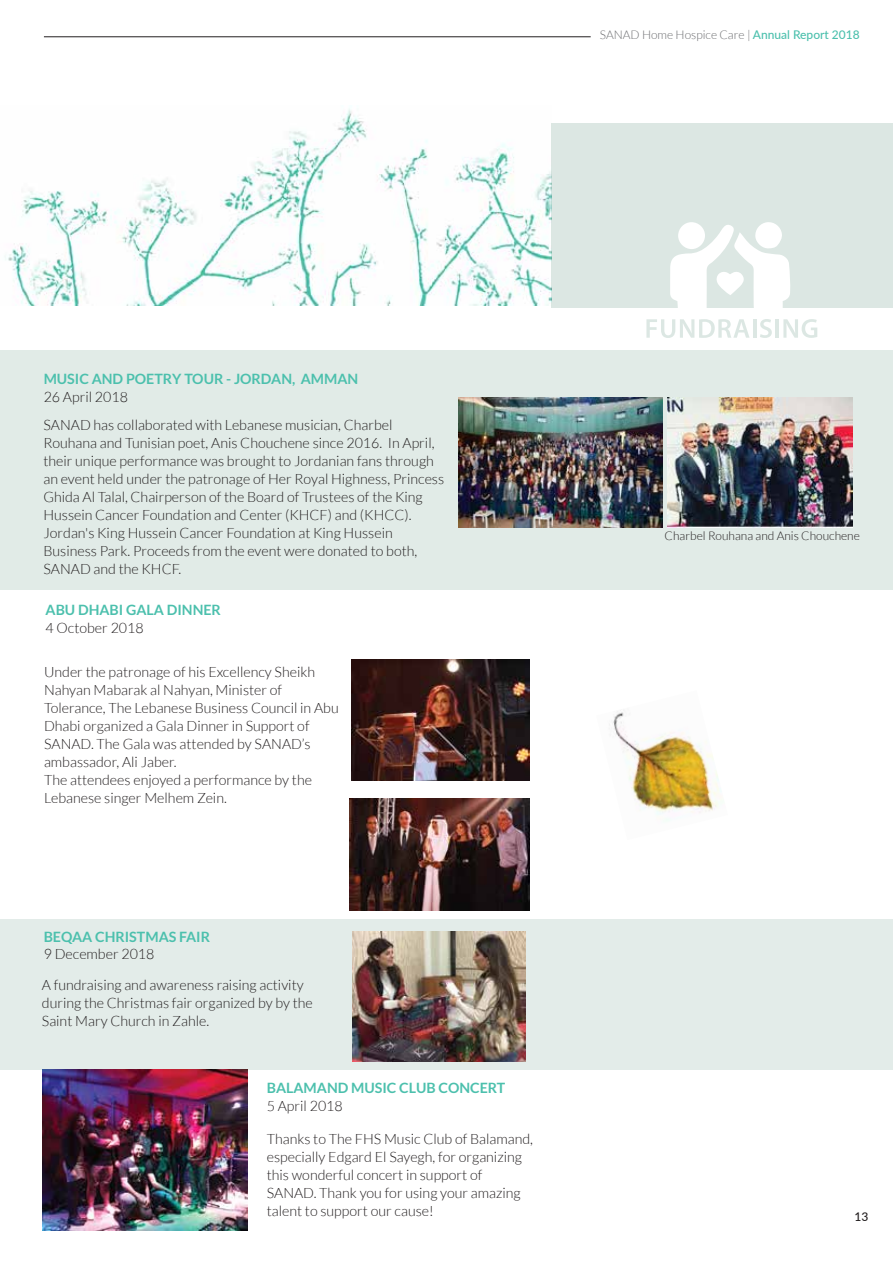
<style>
.page{position:relative;width:893px;height:1263px;background:#fff}
.page>*{position:absolute;margin:0;border:0;box-sizing:border-box;transform-origin:0 0}
.t1{font:300 14.25px/18px "Lato";color:#231f20}
.t2{font:700 14.25px "Lato";color:#4cc0ad}
.t3{font:300 12px "Lato";color:#6d6e71}
.t4{font:300 12px "Lato";color:#231f20}
.t5{font:500 12px "Lato";color:#231f20}
.s1{font-weight:500;color:#4cc0ad}
</style>
<div class="page">
<div style="left:0;top:919px;width:893px;height:151px;background:#e3ece9"></div>
<img style="left:5px;top:108px;width:547px;height:198px">
<hr style="left:44px;top:37px;width:547px;height:1px;background:#231f20">
<div style="left:552px;top:123px;width:341px;height:185px;background:#dce7e3"></div>
<img style="left:609px;top:710px;width:113px;height:111px">
<svg style="left:670px;top:222px;width:120px;height:86px"></svg>
<svg style="left:646px;top:319px;width:104px;height:19px"></svg>
<hr style="left:753px;top:319px;width:3px;height:19px;background:#508973">
<svg style="left:760px;top:319px;width:12px;height:19px"></svg>
<hr style="left:775px;top:319px;width:4px;height:19px;background:#dce7e3">
<svg style="left:783px;top:319px;width:34px;height:19px"></svg>
<div style="left:0;top:350px;width:893px;height:240px;background:#e1ebe7"></div>
<img style="left:352px;top:659px;width:178px;height:122px">
<img style="left:349px;top:798px;width:181px;height:112px">
<img style="left:42px;top:1070px;width:205px;height:160px">
<img style="left:352px;top:931px;width:174px;height:130px">
<img style="left:668px;top:398px;width:185px;height:129px">
<img style="left:458px;top:398px;width:205px;height:129px">
<p class="t3" style="left:600px;top:28px;width:261px">SANAD Home Hospice Care | <span class="s1">Annual Report 2018</span></p>
<p class="t2" style="left:44px;top:371px;width:316px">MUSIC AND POETRY TOUR - JORDAN, AMMAN</p>
<p class="t1" style="left:44px;top:387px;width:86px">26 April 2018</p>
<p class="t1" style="left:43px;top:416px;width:402px">SANAD has collaborated with Lebanese musician, Charbel Rouhana and Tunisian poet, Anis Chouchene since 2016. In April, their unique performance was brought to Jordanian fans through an event held under the patronage of Her Royal Highness, Princess Ghida Al Talal, Chairperson of the Board of Trustees of the King Hussein Cancer Foundation and Center (KHCF) and (KHCC).<br>Jordan's King Hussein Cancer Foundation at King Hussein Business Park. Proceeds from the event were donated to both, SANAD and the KHCF.</p>
<p class="t2" style="left:46px;top:602px;width:177px">ABU DHABI GALA DINNER</p>
<p class="t1" style="left:46px;top:618px;width:100px">4 October 2018</p>
<p class="t1" style="left:44px;top:663px;width:296px">Under the patronage of his Excellency Sheikh Nahyan Mabarak al Nahyan, Minister of Tolerance, The Lebanese Business Council in Abu Dhabi organized a Gala Dinner in Support of SANAD. The Gala was attended by SANAD’s ambassador, Ali Jaber.<br>The attendees enjoyed a performance by the Lebanese singer Melhem Zein.</p>
<p class="t2" style="left:44px;top:929px;width:168px">BEQAA CHRISTMAS FAIR</p>
<p class="t1" style="left:42px;top:939px;width:263px;line-height:30.9px">9 December 2018<br>A fundraising and awareness raising activity</p>
<p class="t1" style="left:42px;top:994px;width:272px">during the Christmas fair organized by by the<br>Saint Mary Church in Zahle.</p>
<p class="t2" style="left:267px;top:1080px;width:240px">BALAMAND MUSIC CLUB CONCERT</p>
<p class="t1" style="left:267px;top:1096px;width:78px">5 April 2018</p>
<p class="t1" style="left:267px;top:1129px;width:268px">Thanks to The FHS Music Club of Balamand, especially Edgard El Sayegh, for organizing this wonderful concert in support of SANAD. Thank you for using your amazing talent to support our cause!</p>
<p class="t4" style="left:665px;top:529px;width:197px">Charbel Rouhana and Anis Chouchene</p>
<p class="t5" style="left:855px;top:1208px;width:15px">13</p>
</div>
